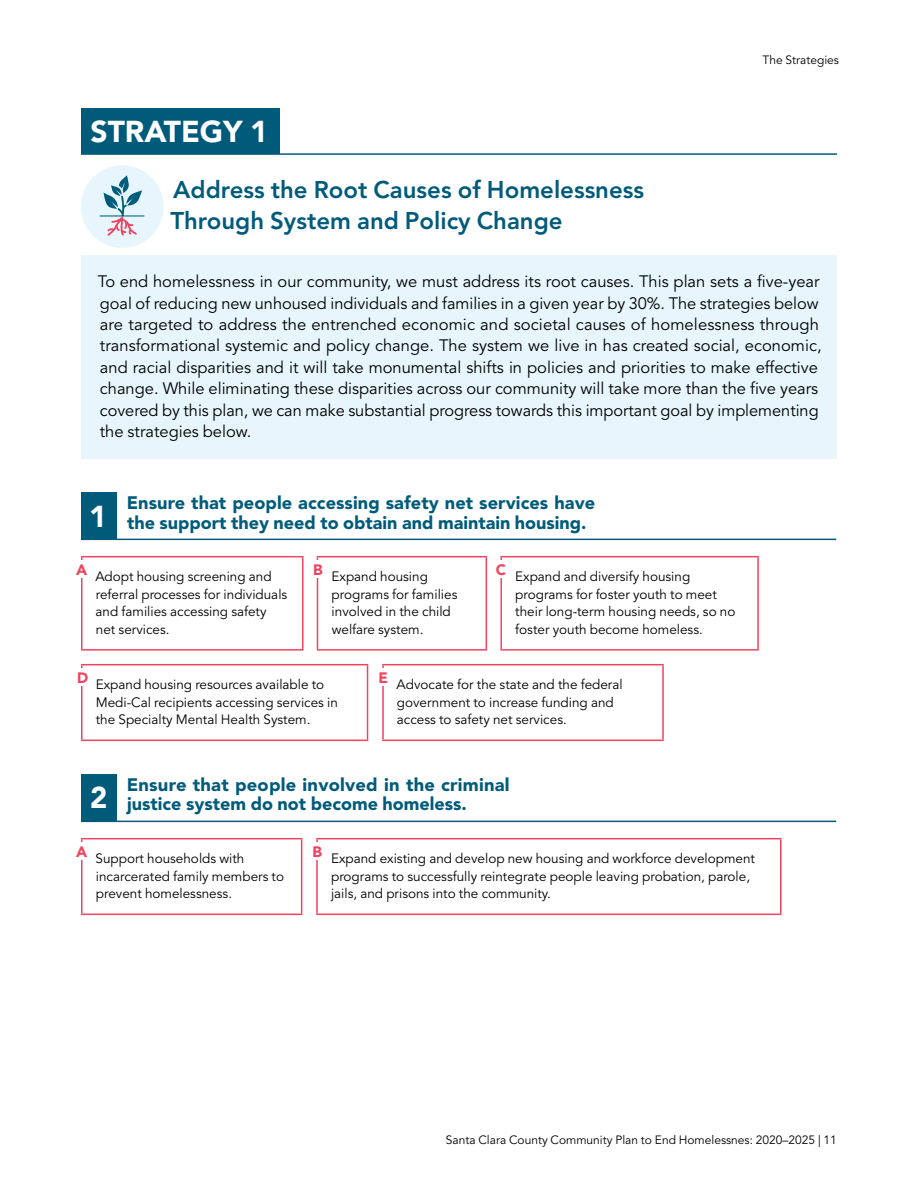
<style>
.page{position:relative;width:918px;height:1188px;background:#fff}
.page>*{position:absolute;margin:0;border:0;box-sizing:border-box;transform-origin:0 0}
.t1{font:900 30px "Avenir";color:#fff}
.t2{font:800 24px/31.2px "Avenir";color:#005b7a}
.t3{font:900 18px/19.5px "Avenir";letter-spacing:.005em;color:#005b7a}
.t4{font:16.5px/21.5px "Avenir";color:#000}
.t5{font:900 15px "Avenir";color:#ef435e}
.t6{font:13.5px/17.5px "Avenir";color:#000}
.t7{font:12px "Avenir";color:#000}
</style>
<div class="page">
<div style="left:81px;top:256px;width:756px;height:203px;background:#e7f6fd"></div>
<div style="left:81px;top:165px;width:83px;height:83px;background:#e7f6fd;border-radius:50%"></div>
<div style="left:81px;top:108px;width:199px;height:45px;background:#005b7a"></div>
<div style="left:81px;top:492px;width:36px;height:47px;background:#005b7a"></div>
<div style="left:81px;top:774px;width:36px;height:47px;background:#005b7a"></div>
<hr style="left:81px;top:556px;width:222px;height:1px;background:#ef435e">
<hr style="left:81px;top:557px;width:1px;height:92px;background:#ef435e">
<hr style="left:302px;top:557px;width:1px;height:92px;background:#ef435e">
<hr style="left:81px;top:649px;width:222px;height:2px;background:#ef435e">
<hr style="left:81px;top:838px;width:221px;height:1px;background:#ef435e">
<hr style="left:81px;top:839px;width:1px;height:75px;background:#ef435e">
<hr style="left:301px;top:839px;width:1px;height:75px;background:#ef435e">
<hr style="left:81px;top:914px;width:221px;height:1px;background:#ef435e">
<hr style="left:81px;top:664px;width:287px;height:1px;background:#ef435e">
<hr style="left:81px;top:665px;width:1px;height:75px;background:#ef435e">
<hr style="left:367px;top:665px;width:1px;height:75px;background:#ef435e">
<hr style="left:81px;top:740px;width:287px;height:1px;background:#ef435e">
<hr style="left:317px;top:556px;width:170px;height:1px;background:#ef435e">
<hr style="left:317px;top:557px;width:1px;height:92px;background:#ef435e">
<hr style="left:486px;top:557px;width:1px;height:92px;background:#ef435e">
<hr style="left:317px;top:649px;width:170px;height:2px;background:#ef435e">
<hr style="left:316px;top:838px;width:466px;height:1px;background:#ef435e">
<hr style="left:316px;top:839px;width:2px;height:75px;background:#ef435e">
<hr style="left:780px;top:839px;width:2px;height:75px;background:#ef435e">
<hr style="left:316px;top:914px;width:466px;height:1px;background:#ef435e">
<hr style="left:382px;top:664px;width:282px;height:1px;background:#ef435e">
<hr style="left:382px;top:665px;width:2px;height:75px;background:#ef435e">
<hr style="left:662px;top:665px;width:2px;height:75px;background:#ef435e">
<hr style="left:382px;top:740px;width:282px;height:1px;background:#ef435e">
<hr style="left:500px;top:556px;width:259px;height:1px;background:#ef435e">
<hr style="left:500px;top:557px;width:2px;height:92px;background:#ef435e">
<hr style="left:757px;top:557px;width:2px;height:92px;background:#ef435e">
<hr style="left:500px;top:649px;width:259px;height:2px;background:#ef435e">
<div style="left:69px;top:560px;width:21px;height:18px;background:#fff"></div>
<div style="left:69px;top:842px;width:21px;height:18px;background:#fff"></div>
<div style="left:69px;top:668px;width:21px;height:18px;background:#fff"></div>
<div style="left:305px;top:560px;width:21px;height:18px;background:#fff"></div>
<div style="left:304px;top:842px;width:21px;height:18px;background:#fff"></div>
<div style="left:370px;top:668px;width:21px;height:18px;background:#fff"></div>
<div style="left:488px;top:560px;width:20px;height:18px;background:#fff"></div>
<hr style="left:81px;top:153px;width:756px;height:2px;background:#005b7a">
<svg style="left:100px;top:175px;width:44px;height:61px"></svg>
<hr style="left:81px;top:539px;width:755px;height:1px;background:#005b7a">
<hr style="left:81px;top:821px;width:755px;height:1px;background:#005b7a">
<h1 class="t1" style="left:90px;top:113px;width:179px">STRATEGY 1</h1>
<h2 class="t2" style="left:170px;top:174px;width:475px">Address the Root Causes of Homelessness<br>Through System and Policy Change</h2>
<p class="t7" style="left:762px;top:53px;width:78px">The Strategies</p>
<p class="t4" style="left:98px;top:271px;width:725px">To end homelessness in our community, we must address its root causes. This plan sets a five-year goal of reducing new unhoused individuals and families in a given year by 30%. The strategies below are targeted to address the entrenched economic and societal causes of homelessness through transformational systemic and policy change. The system we live in has created social, economic, and racial disparities and it will take monumental shifts in policies and priorities to make effective change. While eliminating these disparities across our community will take more than the five years covered by this plan, we can make substantial progress towards this important goal by implementing the strategies below.</p>
<h1 class="t1" style="left:89px;top:499px;width:19px">1</h1>
<h3 class="t3" style="left:127px;top:493px;width:470px">Ensure that people accessing safety net services have the support they need to obtain and maintain housing.</h3>
<p class="t5" style="left:76px;top:561px;width:13px">A</p>
<p class="t6" style="left:95px;top:568px;width:193px">Adopt housing screening and referral processes for individuals and families accessing safety net services.</p>
<p class="t5" style="left:313px;top:561px;width:11px">B</p>
<p class="t6" style="left:331px;top:568px;width:127px">Expand housing programs for families involved in the child welfare system.</p>
<p class="t5" style="left:496px;top:561px;width:12px">C</p>
<p class="t6" style="left:515px;top:568px;width:222px">Expand and diversify housing programs for foster youth to meet their long-term housing needs, so no foster youth become homeless.</p>
<p class="t5" style="left:77px;top:669px;width:13px">D</p>
<p class="t6" style="left:96px;top:676px;width:244px">Expand housing resources available to<br>Medi-Cal recipients accessing services in the Specialty Mental Health System.</p>
<p class="t5" style="left:378px;top:669px;width:11px">E</p>
<p class="t6" style="left:397px;top:676px;width:228px">Advocate for the state and the federal government to increase funding and access to safety net services.</p>
<h1 class="t1" style="left:90px;top:780px;width:19px">2</h1>
<h3 class="t3" style="left:127px;top:775px;width:384px">Ensure that people involved in the criminal justice system do not become homeless.</h3>
<p class="t5" style="left:76px;top:843px;width:13px">A</p>
<p class="t6" style="left:96px;top:850px;width:190px">Support households with incarcerated family members to prevent homelessness.</p>
<p class="t5" style="left:313px;top:843px;width:11px">B</p>
<p class="t6" style="left:331px;top:850px;width:426px">Expand existing and develop new housing and workforce development programs to successfully reintegrate people leaving probation, parole, jails, and prisons into the community.</p>
<p class="t7" style="left:446px;top:1133px;width:393px">Santa Clara County Community Plan to End Homelessnes: 2020–2025 | 11</p>
</div>
